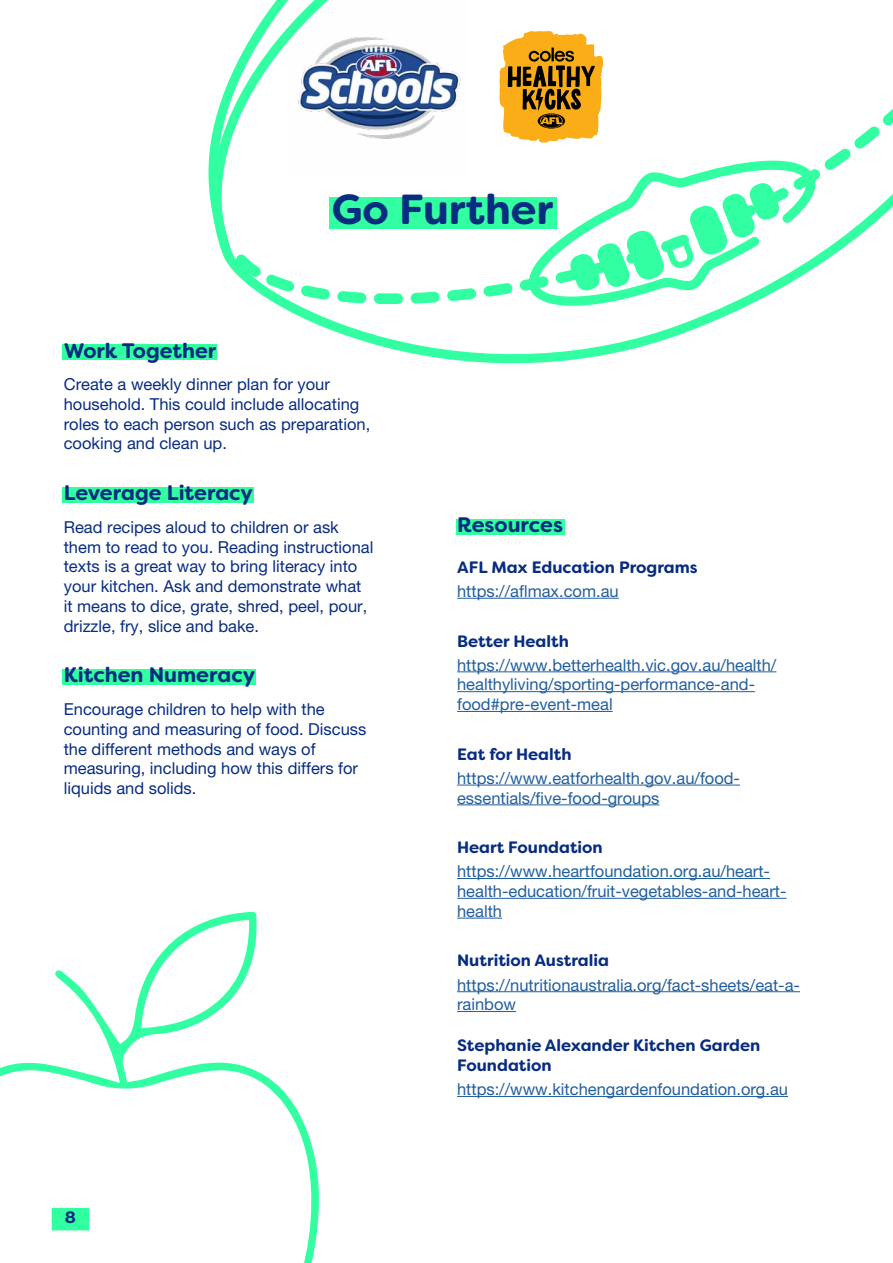
<style>
.page{position:relative;width:893px;height:1263px;background:#fff}
.page>*{position:absolute;margin:0;border:0;box-sizing:border-box;transform-origin:0 0}
.Heading{font:700 42px "Filson Soft";color:#072c80}
.Subheading_Colour_Sh{font:700 21px "Filson Soft";color:#072c80}
.Body{font:16.5px/19.8px "Helvetica Neue LT 55 Rm";color:#072c80}
.Body-2{font:16.5px/19.8px "Helvetica Neue LT 55 Rm";color:#215e9e}
.Body_Bold{font:700 16.5px/19.8px "Filson Soft";color:#072c80}
</style>
<div class="page">
<svg style="left:222px;top:253px;width:614px;height:111px"></svg>
<svg style="left:208px;top:0;width:685px;height:253px"></svg>
<svg style="left:526px;top:151px;width:290px;height:164px"></svg>
<svg style="left:0;top:912px;width:319px;height:351px"></svg>
<img style="left:290px;top:0;width:177px;height:175px">
<svg style="left:499px;top:31px;width:104px;height:112px;background:#cc9834"></svg>
<div style="left:330px;top:198px;width:227px;height:31px;background:#32ffa1"></div>
<div style="left:63px;top:344px;width:154px;height:16px;background:#32ffa1"></div>
<div style="left:63px;top:487px;width:191px;height:16px;background:#32ffa1"></div>
<div style="left:63px;top:669px;width:193px;height:16px;background:#32ffa1"></div>
<div style="left:456px;top:519px;width:108px;height:15px;background:#32ffa1"></div>
<hr style="left:457px;top:598px;width:162px;height:1px;background:#215e9e">
<hr style="left:457px;top:671px;width:319px;height:1px;background:#215e9e">
<hr style="left:457px;top:691px;width:298px;height:1px;background:#215e9e">
<hr style="left:457px;top:711px;width:156px;height:1px;background:#215e9e">
<hr style="left:457px;top:785px;width:283px;height:1px;background:#215e9e">
<hr style="left:457px;top:804px;width:202px;height:1px;background:#215e9e">
<hr style="left:457px;top:878px;width:313px;height:1px;background:#215e9e">
<hr style="left:457px;top:898px;width:330px;height:1px;background:#215e9e">
<hr style="left:457px;top:918px;width:45px;height:1px;background:#215e9e">
<hr style="left:457px;top:991px;width:343px;height:1px;background:#215e9e">
<hr style="left:457px;top:1011px;width:59px;height:1px;background:#215e9e">
<hr style="left:457px;top:1096px;width:331px;height:1px;background:#215e9e">
<p class="Heading" style="left:332px;top:182px;width:223px">Go Further</p>
<p class="Subheading_Colour_Sh" style="left:64px;top:337px;width:154px">Work Together</p>
<p class="Body" style="left:64px;top:374px;width:308px">Create a weekly dinner plan for your household. This could include allocating roles to each person such as preparation, cooking and clean up.</p>
<p class="Subheading_Colour_Sh" style="left:64px;top:479px;width:191px">Leverage Literacy</p>
<p class="Body" style="left:64px;top:517px;width:311px">Read recipes aloud to children or ask them to read to you. Reading instructional texts is a great way to bring literacy into your kitchen. Ask and demonstrate what it means to dice, grate, shred, peel, pour, drizzle, fry, slice and bake.</p>
<p class="Subheading_Colour_Sh" style="left:64px;top:662px;width:193px">Kitchen Numeracy</p>
<p class="Body" style="left:64px;top:699px;width:304px">Encourage children to help with the counting and measuring of food. Discuss the different methods and ways of measuring, including how this differs for liquids and solids.</p>
<p class="Body_Bold" style="left:65px;top:1207px;width:13px">8</p>
<p class="Subheading_Colour_Sh" style="left:457px;top:511px;width:107px">Resources</p>
<p class="Body_Bold" style="left:457px;top:557px;width:242px">AFL Max Education Programs</p>
<p class="Body-2" style="left:457px;top:581px;width:163px">https://aflmax.com.au</p>
<p class="Body_Bold" style="left:457px;top:631px;width:113px">Better Health</p>
<p class="Body-2" style="left:457px;top:654px;width:321px">https://www.betterhealth.vic.gov.au/health/ healthyliving/sporting-performance-and&shy;food#pre-event-meal</p>
<p class="Body_Bold" style="left:457px;top:744px;width:116px">Eat for Health</p>
<p class="Body-2" style="left:457px;top:768px;width:284px">https://www.eatforhealth.gov.au/food&shy;essentials/five-food-groups</p>
<p class="Body_Bold" style="left:457px;top:837px;width:147px">Heart Foundation</p>
<p class="Body-2" style="left:457px;top:861px;width:331px">https://www.heartfoundation.org.au/heart&shy;health-education/fruit-vegetables-and-heart&shy;health</p>
<p class="Body_Bold" style="left:457px;top:951px;width:153px">Nutrition Australia</p>
<p class="Body-2" style="left:457px;top:974px;width:344px">https://nutritionaustralia.org/fact-sheets/eat-a&shy;rainbow</p>
<p class="Body_Bold" style="left:457px;top:1036px;width:305px">Stephanie Alexander Kitchen Garden<br>Foundation</p>
<p class="Body-2" style="left:457px;top:1079px;width:332px">https://www.kitchengardenfoundation.org.au</p>
</div>
